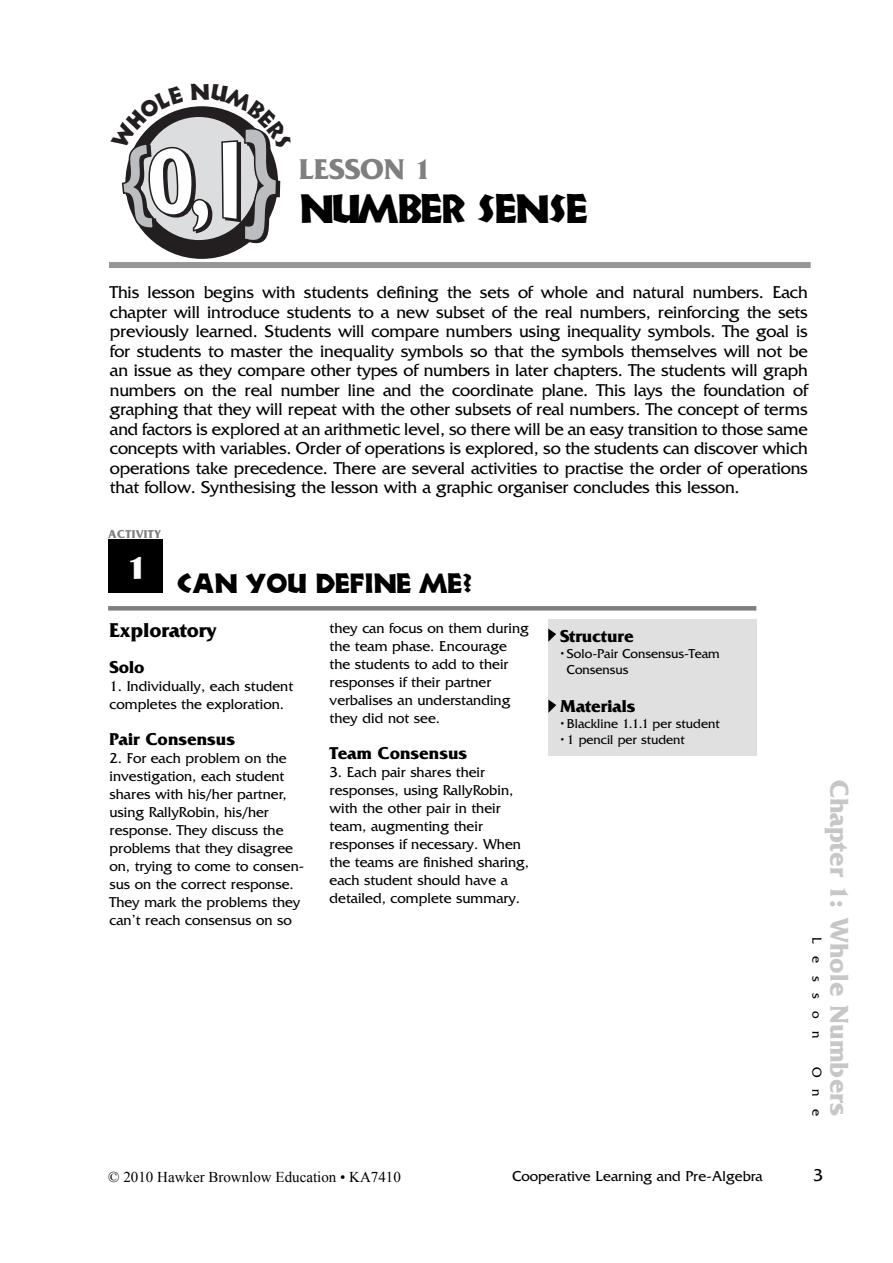
<style>
.page{position:relative;width:893px;height:1263px;background:#fff}
.page>*{position:absolute;margin:0;border:0;box-sizing:border-box;transform-origin:0 0}
.t1{font:37.5px "Zorba";letter-spacing:-.03em;color:#000}
.t2{font:700 30px "Friz Quadrata";color:#7f7f7f}
.t3{font:30px "Zorba";color:#fff}
.t4{font:700 27px "Friz Quadrata";color:#c7c7c7}
.t5{font:25.5px "Zorba";color:#000}
.t6{font:700 21px "Friz Quadrata";color:#000}
.t7{font:18px/19.5px "Friz Quadrata";letter-spacing:-.01em;color:#000;text-align:justify}
.t8{font:700 18px "Friz Quadrata";color:#000}
.t9{font:15px/18px "Friz Quadrata";color:#000}
.t10{font:15px "Times New Roman";color:#000}
.t11{font:13.5px/16.2px "Friz Quadrata";color:#000}
.t12{font:700 12px "Friz Quadrata";letter-spacing:.03em;color:#7f7f7f}
</style>
<div class="page">
<div style="left:125px;top:106px;width:153px;height:153px;background:#231f20;border-radius:50%"></div>
<div style="left:109px;top:262px;width:701px;height:6px;background:#969696"></div>
<div style="left:108px;top:606px;width:648px;height:5px;background:#7f7f7f"></div>
<div style="left:108px;top:539px;width:54px;height:54px;background:#000"></div>
<div style="left:548px;top:620px;width:208px;height:136px;background:#e0e0e0"></div>
<svg style="left:548px;top:629px;width:8px;height:13px"></svg>
<svg style="left:548px;top:700px;width:8px;height:13px"></svg>
<svg style="left:121px;top:106px;width:160px;height:139px"></svg>
<p class="t2" style="left:299px;top:159px;width:134px">LESSON 1</p>
<p class="t1" style="left:299px;top:182px;width:290px">NUMBER SENSE</p>
<p class="t7" style="left:110px;top:284px;width:699px">This lesson begins with students defining the sets of whole and natural numbers. Each chapter will introduce students to a new subset of the real numbers, reinforcing the sets previously learned. Students will compare numbers using inequality symbols. The goal is for students to master the inequality symbols so that the symbols themselves will not be an issue as they compare other types of numbers in later chapters. The students will graph numbers on the real number line and the coordinate plane. This lays the foundation of graphing that they will repeat with the other subsets of real numbers. The concept of terms and factors is explored at an arithmetic level, so there will be an easy transition to those same concepts with variables. Order of operations is explored, so the students can discover which operations take precedence. There are several activities to practise the order of operations that follow. Synthesising the lesson with a graphic organiser concludes this lesson.</p>
<p class="t12" style="left:108px;top:530px;width:54px">ACTIVITY</p>
<p class="t3" style="left:129px;top:547px;width:14px">1</p>
<p class="t5" style="left:178px;top:565px;width:295px">CAN YOU DEFINE ME?</p>
<p class="t6" style="left:109px;top:623px;width:109px">Exploratory</p>
<p class="t8" style="left:109px;top:661px;width:37px">Solo</p>
<p class="t9" style="left:109px;top:679px;width:185px">1. Individually, each student completes the exploration.</p>
<p class="t8" style="left:109px;top:733px;width:127px">Pair Consensus</p>
<p class="t9" style="left:109px;top:751px;width:196px">2. For each problem on the investigation, each student shares with his/her partner, using RallyRobin, his/her response. They discuss the problems that they disagree on, trying to come to consen&shy;sus on the correct response.<br>They mark the problems they can’t reach consensus on so</p>
<p class="t9" style="left:329px;top:620px;width:201px">they can focus on them during the team phase. Encourage the students to add to their responses if their partner verbalises an understanding they did not see.</p>
<p class="t8" style="left:329px;top:747px;width:139px">Team Consensus</p>
<p class="t9" style="left:329px;top:764px;width:201px">3. Each pair shares their responses, using RallyRobin, with the other pair in their team, augmenting their responses if necessary. When the teams are finished sharing, each student should have a detailed, complete summary.</p>
<p class="t8" style="left:560px;top:630px;width:75px">Structure</p>
<p class="t11" style="left:567px;top:647px;width:154px;text-indent:-7px">• Solo-Pair Consensus-Team<br>Consensus</p>
<p class="t8" style="left:560px;top:700px;width:77px">Materials</p>
<p class="t11" style="left:560px;top:717px;width:161px">• Blackline 1.1.1 per student</p>
<p class="t11" style="left:560px;top:733px;width:126px">• 1 pencil per student</p>
<p class="t4" style="left:848px;top:780px;width:338px;rotate:90deg">Chapter 1: Whole Numbers</p>
<p class="t11" style="left:823px;top:937px;width:102px;rotate:90deg">Lesson</p>
<p class="t11" style="left:823px;top:1067px;width:51px;rotate:90deg">One</p>
<p class="t10" style="left:108px;top:1169px;width:294px">© 2010 Hawker Brownlow Education • KA7410</p>
<p class="t7" style="left:813px;top:1167px;width:12px">3</p>
<p class="t9" style="left:512px;top:1168px;width:252px">Cooperative Learning and Pre-Algebra</p>
</div>
